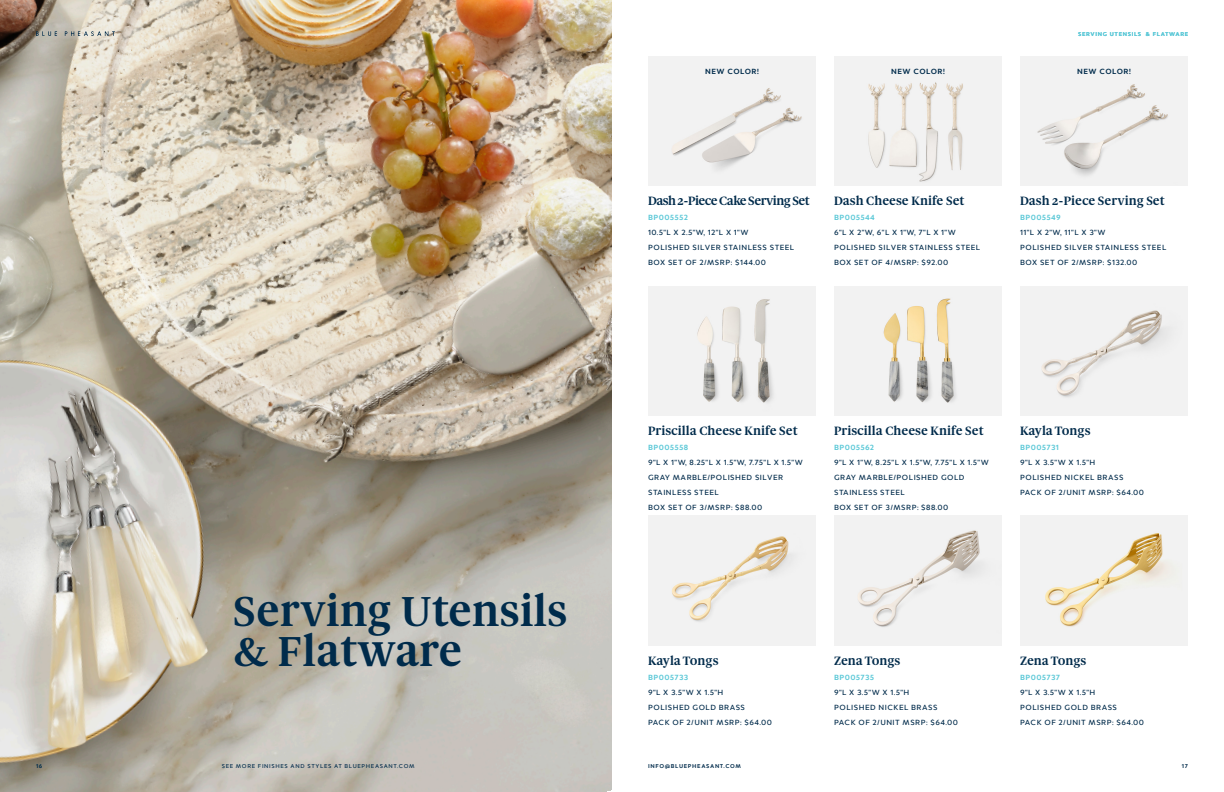
<style>
.page{position:relative;width:1224px;height:792px;background:#fff}
.page>*{position:absolute;margin:0;border:0;box-sizing:border-box;transform-origin:0 0}
.t1{font:700 45px "Gauthier FY";color:#002b4b}
.t2{font:700 13px "Gauthier FY";color:#002b4b}
.t3{font:700 13px "Gauthier FY";letter-spacing:-.04em;color:#002b4b}
.t4{font:500 8px "Merel";letter-spacing:.06em;color:#002b4b}
.t5{font:700 8px "Merel";letter-spacing:.05em;color:#5bc8d7}
.t6{font:700 8px "Merel";letter-spacing:.06em;color:#002b4b}
.t7{font:500 6px "Merel";letter-spacing:.11em;color:#002b4b}
.t8{font:700 6px "Merel";letter-spacing:.11em;color:#002b4b}
.t9{font:700 6px "Merel";letter-spacing:.11em;color:#5bc8d7}
</style>
<div class="page">
<img style="left:0;top:0;width:612px;height:792px">
<img style="left:648px;top:56px;width:168px;height:130px">
<img style="left:648px;top:286px;width:168px;height:130px">
<img style="left:834px;top:286px;width:168px;height:130px">
<img style="left:834px;top:56px;width:168px;height:130px">
<img style="left:1020px;top:56px;width:168px;height:130px">
<img style="left:1020px;top:286px;width:168px;height:130px">
<img style="left:648px;top:516px;width:168px;height:130px">
<img style="left:834px;top:516px;width:168px;height:130px">
<img style="left:1020px;top:516px;width:168px;height:130px">
<svg style="left:36px;top:31px;width:21px;height:5px"></svg>
<svg style="left:65px;top:31px;width:50px;height:5px"></svg>
<p class="t9" style="left:1078px;top:29px;width:112px">SERVING UTENSILS &amp; FLATWARE</p>
<p class="t6" style="left:705px;top:65px;width:55px">NEW COLOR!</p>
<p class="t6" style="left:891px;top:65px;width:55px">NEW COLOR!</p>
<p class="t6" style="left:1077px;top:65px;width:55px">NEW COLOR!</p>
<p class="t1" style="left:233px;top:583px;width:336px">Serving Utensils</p>
<p class="t1" style="left:233px;top:623px;width:231px">&amp; Flatware</p>
<p class="t3" style="left:648px;top:193px;width:163px">Dash 2-Piece Cake Serving Set</p>
<p class="t5" style="left:648px;top:211px;width:42px">BP005552</p>
<p class="t4" style="left:648px;top:226px;width:102px">10.5"L X 2.5"W, 12"L X 1"W</p>
<p class="t4" style="left:648px;top:241px;width:148px">POLISHED SILVER STAINLESS STEEL</p>
<p class="t4" style="left:648px;top:256px;width:119px">BOX SET OF 2/MSRP: $144.00</p>
<p class="t2" style="left:834px;top:193px;width:132px">Dash Cheese Knife Set</p>
<p class="t5" style="left:834px;top:211px;width:42px">BP005544</p>
<p class="t4" style="left:834px;top:226px;width:123px">6"L X 2"W, 6"L X 1"W, 7"L X 1"W</p>
<p class="t4" style="left:834px;top:241px;width:148px">POLISHED SILVER STAINLESS STEEL</p>
<p class="t4" style="left:834px;top:256px;width:116px">BOX SET OF 4/MSRP: $92.00</p>
<p class="t2" style="left:1020px;top:193px;width:146px">Dash 2-Piece Serving Set</p>
<p class="t5" style="left:1020px;top:211px;width:42px">BP005549</p>
<p class="t4" style="left:1020px;top:226px;width:87px">11"L X 2"W, 11"L X 3"W</p>
<p class="t4" style="left:1020px;top:241px;width:148px">POLISHED SILVER STAINLESS STEEL</p>
<p class="t4" style="left:1020px;top:256px;width:119px">BOX SET OF 2/MSRP: $132.00</p>
<p class="t2" style="left:648px;top:423px;width:151px">Priscilla Cheese Knife Set</p>
<p class="t5" style="left:648px;top:441px;width:42px">BP005558</p>
<p class="t4" style="left:648px;top:456px;width:156px">9"L X 1"W, 8.25"L X 1.5"W, 7.75"L X 1.5"W</p>
<p class="t4" style="left:648px;top:471px;width:137px">GRAY MARBLE/POLISHED SILVER</p>
<p class="t4" style="left:648px;top:486px;width:72px">STAINLESS STEEL</p>
<p class="t4" style="left:648px;top:501px;width:116px">BOX SET OF 3/MSRP: $88.00</p>
<p class="t2" style="left:834px;top:423px;width:151px">Priscilla Cheese Knife Set</p>
<p class="t5" style="left:834px;top:441px;width:42px">BP005562</p>
<p class="t4" style="left:834px;top:456px;width:156px">9"L X 1"W, 8.25"L X 1.5"W, 7.75"L X 1.5"W</p>
<p class="t4" style="left:834px;top:471px;width:132px">GRAY MARBLE/POLISHED GOLD</p>
<p class="t4" style="left:834px;top:486px;width:72px">STAINLESS STEEL</p>
<p class="t4" style="left:834px;top:501px;width:116px">BOX SET OF 3/MSRP: $88.00</p>
<p class="t2" style="left:1020px;top:423px;width:72px">Kayla Tongs</p>
<p class="t5" style="left:1020px;top:441px;width:41px">BP005731</p>
<p class="t4" style="left:1020px;top:456px;width:77px">9"L X 3.5"W X 1.5"H</p>
<p class="t4" style="left:1020px;top:471px;width:105px">POLISHED NICKEL BRASS</p>
<p class="t4" style="left:1020px;top:486px;width:125px">PACK OF 2/UNIT MSRP: $64.00</p>
<p class="t2" style="left:648px;top:653px;width:72px">Kayla Tongs</p>
<p class="t5" style="left:648px;top:671px;width:42px">BP005733</p>
<p class="t4" style="left:648px;top:686px;width:77px">9"L X 3.5"W X 1.5"H</p>
<p class="t4" style="left:648px;top:701px;width:99px">POLISHED GOLD BRASS</p>
<p class="t4" style="left:648px;top:716px;width:125px">PACK OF 2/UNIT MSRP: $64.00</p>
<p class="t2" style="left:834px;top:653px;width:68px">Zena Tongs</p>
<p class="t5" style="left:834px;top:671px;width:42px">BP005735</p>
<p class="t4" style="left:834px;top:686px;width:77px">9"L X 3.5"W X 1.5"H</p>
<p class="t4" style="left:834px;top:701px;width:105px">POLISHED NICKEL BRASS</p>
<p class="t4" style="left:834px;top:716px;width:125px">PACK OF 2/UNIT MSRP: $64.00</p>
<p class="t2" style="left:1020px;top:653px;width:68px">Zena Tongs</p>
<p class="t5" style="left:1020px;top:671px;width:42px">BP005737</p>
<p class="t4" style="left:1020px;top:686px;width:77px">9"L X 3.5"W X 1.5"H</p>
<p class="t4" style="left:1020px;top:701px;width:99px">POLISHED GOLD BRASS</p>
<p class="t4" style="left:1020px;top:716px;width:125px">PACK OF 2/UNIT MSRP: $64.00</p>
<p class="t8" style="left:36px;top:761px;width:8px">16</p>
<p class="t7" style="left:222px;top:761px;width:194px">SEE MORE FINISHES AND STYLES AT BLUEPHEASANT.COM</p>
<p class="t8" style="left:648px;top:761px;width:95px">INFO@BLUEPHEASANT.COM</p>
<p class="t8" style="left:1182px;top:761px;width:8px">17</p>
</div>
